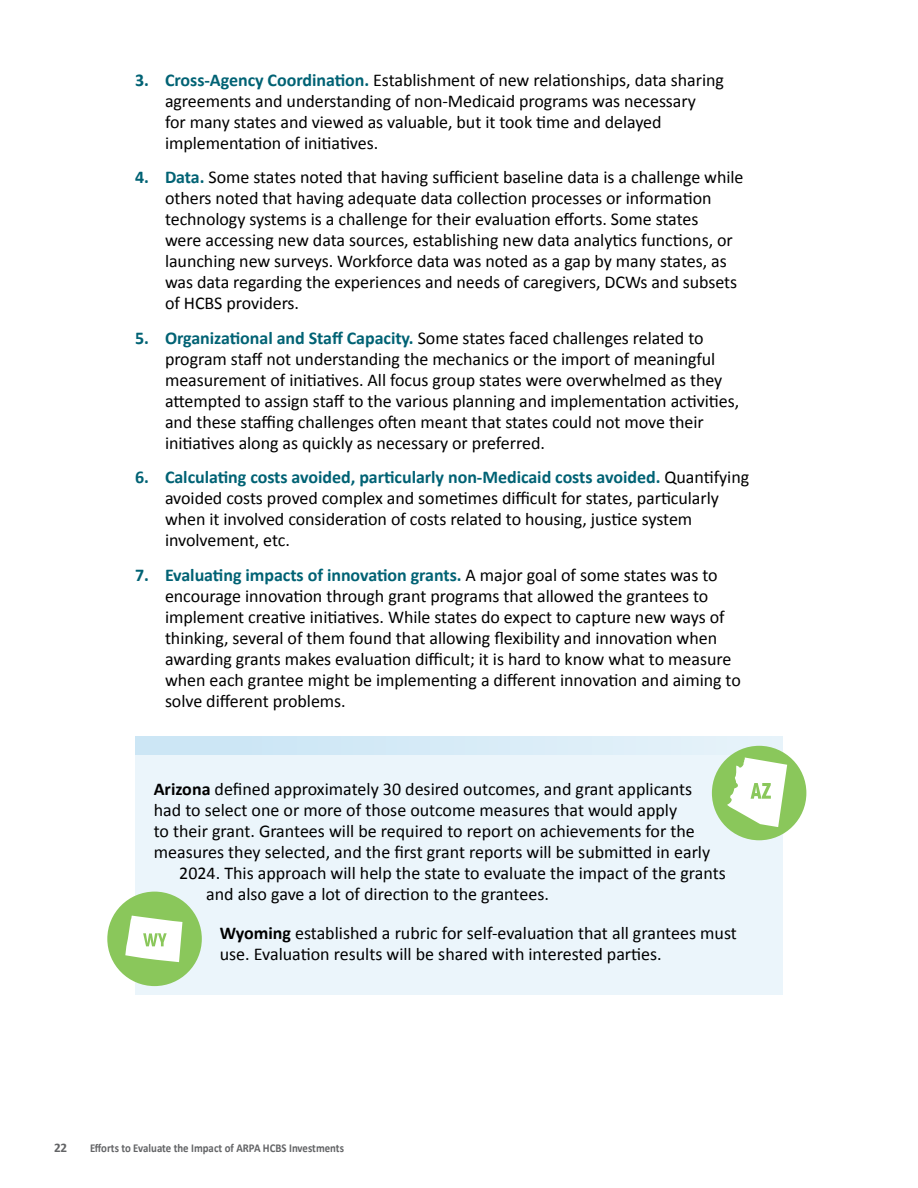
<style>
.page{position:relative;width:918px;height:1188px;background:#fff}
.page>*{position:absolute;margin:0;border:0;box-sizing:border-box;transform-origin:0 0}
.t1{font:18px/21px "Calibri";letter-spacing:-.005em;color:#000}
.t2{font:700 13.2px "Calibri";color:#636466}
.t3{font:700 12px "Calibri";color:#636466;scale:.9 1}
.s1{font-weight:700;color:#006274}
.s2{font-weight:700}
</style>
<div class="page">
<div style="left:135px;top:736px;width:648px;height:259px;background:#ebf5fb"></div>
<div style="left:135px;top:736px;width:648px;height:18px;background:linear-gradient(to right,#c8e4f5,#e6f2f9)"></div>
<div style="left:107px;top:892px;width:95px;height:94px;background:#8ac75b;border-radius:50%"></div>
<svg style="left:125px;top:916px;width:57px;height:46px"></svg>
<div style="left:712px;top:746px;width:94px;height:94px;background:#8ac75b;border-radius:50%"></div>
<svg style="left:727px;top:758px;width:60px;height:69px"></svg>
<p class="t1" style="left:165px;top:69px;width:560px;text-indent:-30px"><span class="s1">3. Cross-Agency Coordination.</span> Establishment of new relationships, data sharing agreements and understanding of non-Medicaid programs was necessary<br>for many states and viewed as valuable, but it took time and delayed implementation of initiatives.</p>
<p class="t1" style="left:165px;top:166px;width:580px;text-indent:-30px"><span class="s1">4. Data.</span> Some states noted that having sufficient baseline data is a challenge while others noted that having adequate data collection processes or information technology systems is a challenge for their evaluation efforts. Some states<br>were accessing new data sources, establishing new data analytics functions, or launching new surveys. Workforce data was noted as a gap by many states, as was data regarding the experiences and needs of caregivers, DCWs and subsets of HCBS providers.</p>
<p class="t1" style="left:165px;top:327px;width:576px;text-indent:-30px"><span class="s1">5. Organizational and Staff Capacity.</span> Some states faced challenges related to program staff not understanding the mechanics or the import of meaningful measurement of initiatives. All focus group states were overwhelmed as they attempted to assign staff to the various planning and implementation activities, and these staffing challenges often meant that states could not move their initiatives along as quickly as necessary or preferred.</p>
<p class="t1" style="left:165px;top:466px;width:586px;text-indent:-30px"><span class="s1">6. Calculating costs avoided, particularly non-Medicaid costs avoided.</span> Quantifying avoided costs proved complex and sometimes difficult for states, particularly when it involved consideration of costs related to housing, justice system involvement, etc.</p>
<p class="t1" style="left:165px;top:564px;width:577px;text-indent:-30px"><span class="s1">7. Evaluating impacts of innovation grants.</span> A major goal of some states was to encourage innovation through grant programs that allowed the grantees to implement creative initiatives. While states do expect to capture new ways of thinking, several of them found that allowing flexibility and innovation when awarding grants makes evaluation difficult; it is hard to know what to measure when each grantee might be implementing a different innovation and aiming to solve different problems.</p>
<p class="t1" style="left:154px;top:778px;width:540px"><span class="s2">Arizona</span> defined approximately 30 desired outcomes, and grant applicants</p>
<p class="t1" style="left:154px;top:799px;width:525px">had to select one or more of those outcome measures that would apply</p>
<p class="t1" style="left:154px;top:820px;width:543px">to their grant. Grantees will be required to report on achievements for the</p>
<p class="t1" style="left:154px;top:841px;width:558px">measures they selected, and the first grant reports will be submitted in early</p>
<p class="t1" style="left:179px;top:862px;width:548px">2024. This approach will help the state to evaluate the impact of the grants</p>
<p class="t1" style="left:206px;top:883px;width:344px">and also gave a lot of direction to the grantees.</p>
<p class="t1" style="left:220px;top:922px;width:519px"><span class="s2">Wyoming</span> established a rubric for self-evaluation that all grantees must use. Evaluation results will be shared with interested parties.</p>
<p class="t2" style="left:54px;top:1138px;width:15px">22</p>
<p class="t3" style="left:90px;top:1140px;width:284px">Efforts to Evaluate the Impact of ARPA HCBS Investments</p>
</div>
